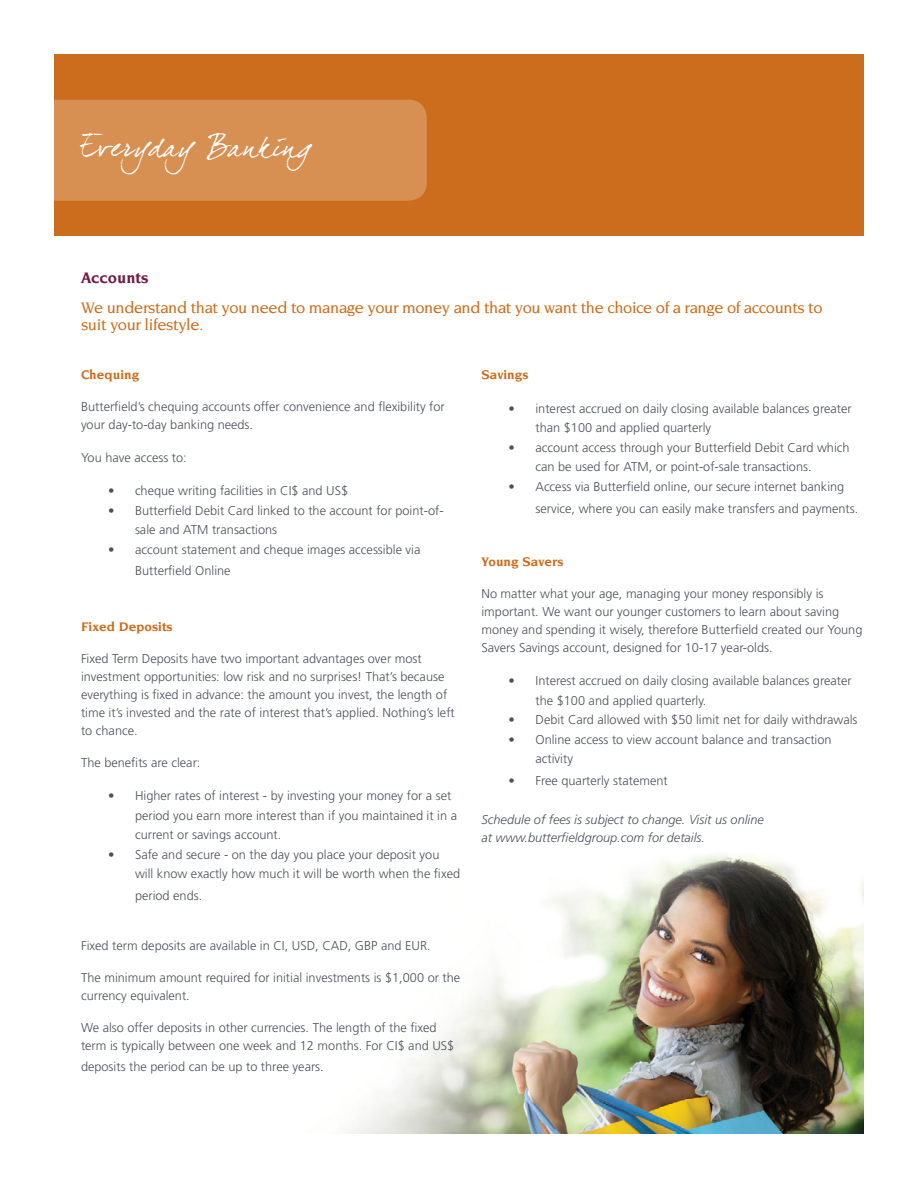
<style>
.page{position:relative;width:918px;height:1188px;background:#fff}
.page>*{position:absolute;margin:0;border:0;box-sizing:border-box;transform-origin:0 0}
.t1{font:28.5px "Dear Joefour";letter-spacing:.025em;color:#fff}
.t2{font:500 16.5px/16.5px "Novarese LT";letter-spacing:-.02em;color:#cb6d1c}
.t3{font:700 16.5px "Novarese LT";color:#701c45}
.t4{font:700 13.5px "Novarese LT";color:#cb6d1c}
.t5{font:300 12.75px/18px "Frutiger LT";color:#4d525a}
.t6{font:italic 300 12.75px/18px "Frutiger LT";color:#4d525a}
</style>
<div class="page">
<img style="left:347px;top:854px;width:517px;height:280px">
<div style="left:54px;top:54px;width:810px;height:181px;background:#cb6d1c"></div>
<svg style="left:12px;top:100px;width:415px;height:101px;background:#da9962"></svg>
<h1 class="t1" style="left:81px;top:130px;width:233px">Everyday Banking</h1>
<p class="t3" style="left:81px;top:268px;width:69px">Accounts</p>
<p class="t2" style="left:81px;top:300px;width:743px">We understand that you need to manage your money and that you want the choice of a range of accounts to suit your lifestyle.</p>
<p class="t4" style="left:81px;top:367px;width:60px">Chequing</p>
<p class="t5" style="left:81px;top:398px;width:365px">Butterfield’s chequing accounts offer convenience and flexibility for your day-to-day banking needs.</p>
<p class="t5" style="left:81px;top:448px;width:107px">You have access to:</p>
<p class="t5" style="left:108px;top:482px;width:242px">• cheque writing facilities in CI$ and US$</p>
<p class="t5" style="left:135px;top:501px;width:310px;line-height:19.5px;text-indent:-27px">• Butterfield Debit Card linked to the account for point-of&shy;sale and ATM transactions</p>
<p class="t5" style="left:135px;top:539px;width:287px;line-height:21px;text-indent:-27px">• account statement and cheque images accessible via<br>Butterfield Online</p>
<p class="t4" style="left:81px;top:618px;width:93px">Fixed Deposits</p>
<p class="t5" style="left:81px;top:649px;width:375px">Fixed Term Deposits have two important advantages over most investment opportunities: low risk and no surprises! That’s because everything is fixed in advance: the amount you invest, the length of time it’s invested and the rate of interest that’s applied. Nothing’s left to chance.</p>
<p class="t5" style="left:81px;top:753px;width:121px">The benefits are clear:</p>
<p class="t5" style="left:135px;top:786px;width:324px;line-height:19.5px;text-indent:-27px">• Higher rates of interest - by investing your money for a set period you earn more interest than if you maintained it in a current or savings account.</p>
<p class="t5" style="left:135px;top:845px;width:327px;line-height:19.5px;text-indent:-27px">• Safe and secure - on the day you place your deposit you will know exactly how much it will be worth when the fixed</p>
<p class="t5" style="left:135px;top:887px;width:69px">period ends.</p>
<p class="t5" style="left:81px;top:937px;width:351px">Fixed term deposits are available in CI, USD, CAD, GBP and EUR.</p>
<p class="t5" style="left:81px;top:969px;width:381px">The minimum amount required for initial investments is $1,000 or the currency equivalent.</p>
<p class="t5" style="left:81px;top:1019px;width:375px">We also offer deposits in other currencies. The length of the fixed term is typically between one week and 12 months. For CI$ and US$</p>
<p class="t5" style="left:81px;top:1058px;width:244px">deposits the period can be up to three years.</p>
<p class="t4" style="left:482px;top:367px;width:48px">Savings</p>
<p class="t5" style="left:536px;top:399px;width:318px;line-height:19.5px;text-indent:-27px">• interest accrued on daily closing available balances greater than $100 and applied quarterly</p>
<p class="t5" style="left:536px;top:438px;width:316px;line-height:19.5px;text-indent:-27px">• account access through your Butterfield Debit Card which can be used for ATM, or point-of-sale transactions.</p>
<p class="t5" style="left:536px;top:476px;width:324px;line-height:21.6px;text-indent:-27px">• Access via Butterfield online, our secure internet banking service, where you can easily make transfers and payments.</p>
<p class="t4" style="left:482px;top:553px;width:83px">Young Savers</p>
<p class="t5" style="left:482px;top:584px;width:382px">No matter what your age, managing your money responsibly is important. We want our younger customers to learn about saving money and spending it wisely, therefore Butterfield created our Young Savers Savings account, designed for 10-17 year-olds.</p>
<p class="t5" style="left:536px;top:671px;width:318px;line-height:19.5px;text-indent:-27px">• Interest accrued on daily closing available balances greater the $100 and applied quarterly.</p>
<p class="t5" style="left:509px;top:711px;width:351px">• Debit Card allowed with $50 limit net for daily withdrawals</p>
<p class="t5" style="left:536px;top:730px;width:298px;line-height:19.5px;text-indent:-27px">• Online access to view account balance and transaction activity</p>
<p class="t5" style="left:509px;top:772px;width:161px">• Free quarterly statement</p>
<p class="t6" style="left:482px;top:811px;width:284px">Schedule of fees is subject to change. Visit us online at www.butterfieldgroup.com for details.</p>
</div>
